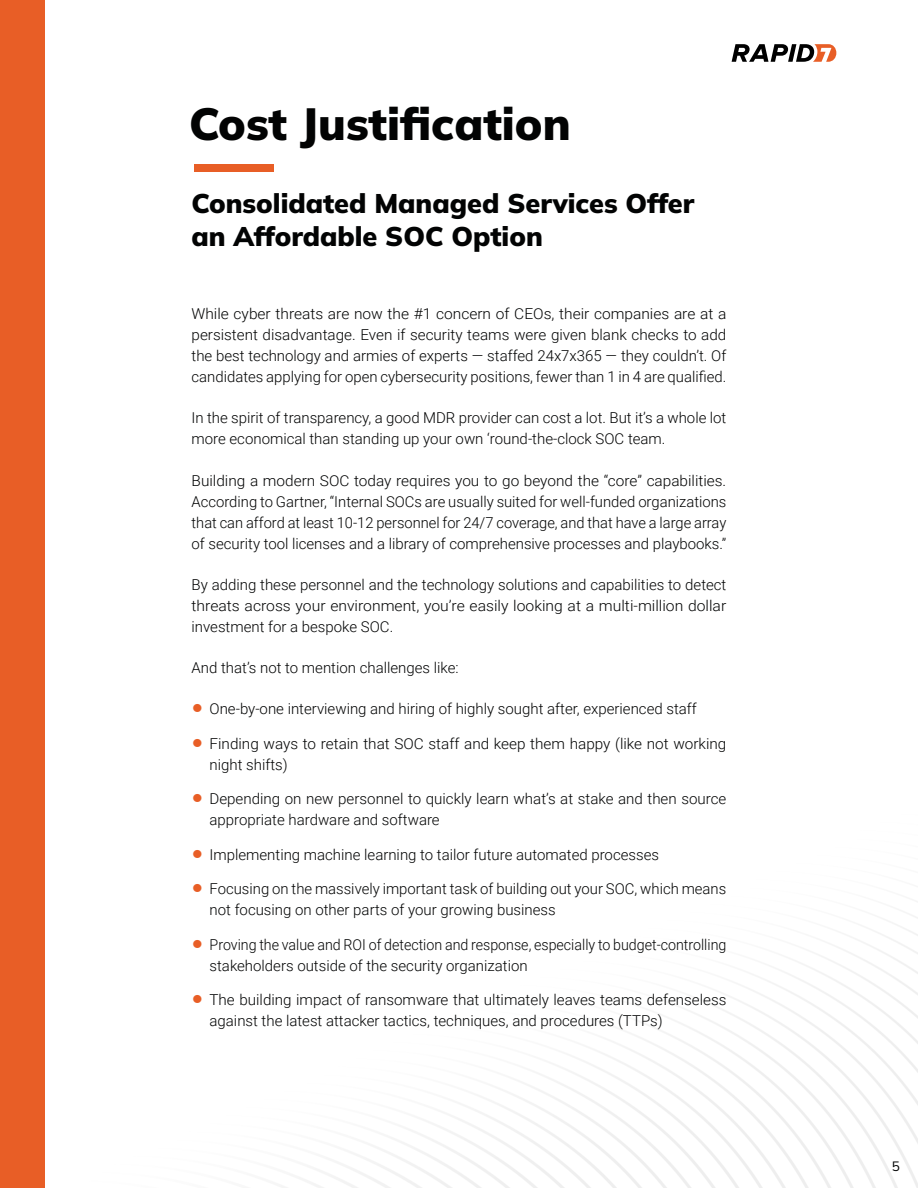
<style>
.page{position:relative;width:918px;height:1188px;background:#fff}
.page>*{position:absolute;margin:0;border:0;box-sizing:border-box;transform-origin:0 0}
.Section_Headline{font:900 45px "Mulish";color:#020303}
.t1{font:900 27px/33px "Mulish";color:#020303}
.Body{font:300 15px/21px "Roboto";color:#020303}
.Body-2{font:300 15px/21px "Roboto";color:#020303;scale:.95 1}
.t2{font:13.5px "Mulish";color:#020303}
.s1{font-family:"Mulish";font-weight:700;font-size:22.5px;color:#e85e26}
</style>
<div class="page">
<img style="left:44px;top:94px;width:874px;height:1094px">
<svg style="left:732px;top:44px;width:104px;height:18px"></svg>
<div style="left:194px;top:164px;width:80px;height:8px;background:#e85e26"></div>
<div style="left:0;top:0;width:44px;height:1188px;background:#e85e26"></div>
<p class="Section_Headline" style="left:189px;top:94px;width:383px">Cost Justification</p>
<h1 class="t1" style="left:192px;top:187px;width:504px">Consolidated Managed Services Offer an Affordable SOC Option</h1>
<p class="Body" style="left:192px;top:303px;width:536px;text-align:justify">While cyber threats are now the #1 concern of CEOs, their companies are at a persistent disadvantage. Even if security teams were given blank checks to add the best technology and armies of experts — staffed 24x7x365 — they couldn’t. Of candidates applying for open cybersecurity positions, fewer than 1 in 4 are qualified.</p>
<p class="Body" style="left:192px;top:407px;width:536px">In the spirit of transparency, a good MDR provider can cost a lot. But it’s a whole lot more economical than standing up your own ‘round-the-clock SOC team.</p>
<p class="Body" style="left:192px;top:469px;width:536px;text-align:justify">Building a modern SOC today requires you to go beyond the “core” capabilities.<br>According to Gartner, “Internal SOCs are usually suited for well-funded organizations that can afford at least 10-12 personnel for 24/7 coverage, and that have a large array of security tool licenses and a library of comprehensive processes and playbooks.”</p>
<p class="Body" style="left:192px;top:573px;width:536px;text-align:justify">By adding these personnel and the technology solutions and capabilities to detect threats across your environment, you’re easily looking at a multi-million dollar investment for a bespoke SOC.</p>
<p class="Body" style="left:192px;top:657px;width:269px">And that’s not to mention challenges like:</p>
<p class="Body" style="left:192px;top:698px;width:507px"><span class="s1">•</span> One-by-one interviewing and hiring of highly sought after, experienced staff</p>
<p class="Body" style="left:210px;top:732px;width:518px;text-indent:-18px"><span class="s1">•</span> Finding ways to retain that SOC staff and keep them happy (like not working night shifts)</p>
<p class="Body" style="left:210px;top:788px;width:518px;text-indent:-18px"><span class="s1">•</span> Depending on new personnel to quickly learn what’s at stake and then source appropriate hardware and software</p>
<p class="Body" style="left:192px;top:843px;width:469px"><span class="s1">•</span> Implementing machine learning to tailor future automated processes</p>
<p class="Body" style="left:210px;top:878px;width:518px;text-indent:-18px"><span class="s1">•</span> Focusing on the massively important task of building out your SOC, which means not focusing on other parts of your growing business</p>
<p class="Body-2" style="left:210px;top:933px;width:546px;text-indent:-18px"><span class="s1">•</span> Proving the value and ROI of detection and response, especially to budget-controlling stakeholders outside of the security organization</p>
<p class="Body" style="left:210px;top:989px;width:518px;text-indent:-18px"><span class="s1">•</span> The building impact of ransomware that ultimately leaves teams defenseless against the latest attacker tactics, techniques, and procedures (TTPs)</p>
<p class="t2" style="left:892px;top:1157px;width:10px">5</p>
</div>
